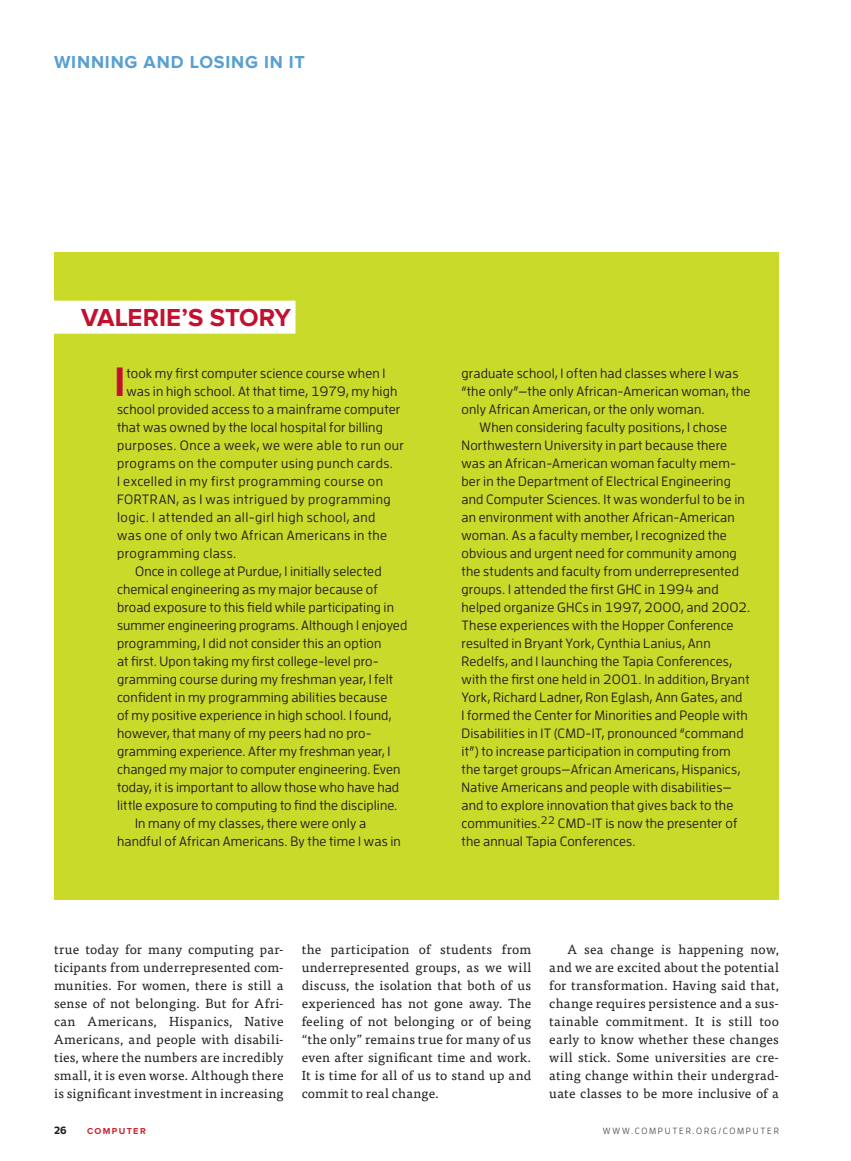
<style>
.page{position:relative;width:851px;height:1161px;background:#fff}
.page>*{position:absolute;margin:0;border:0;box-sizing:border-box;transform-origin:0 0}
.t1{font:700 42.75px "Proxima Nova Cond";color:#c3102e}
.t2{font:700 25.5px "Proxima Nova";color:#c3102e}
.t3{font:700 18px "Proxima Nova";letter-spacing:.045em;color:#58a0d2}
.t4{font:500 13.5px "Enzo OT";letter-spacing:.01em;color:#231f20}
.t5{font:500 13.5px "Enzo OT";letter-spacing:.03em;color:#231f20}
.t6{font:500 13.5px "Enzo OT";letter-spacing:.035em;color:#231f20}
.t7{font:13.2px/18px "Tisa Pro";letter-spacing:.015em;color:#231f20;text-align:justify}
.t8{font:700 10.5px "Enzo OT";color:#231f20}
.t9{font:500 9px "Enzo OT";letter-spacing:.19em;color:#57585a}
.t10{font:700 9px "Proxima Nova";letter-spacing:.145em;color:#d1232a}
</style>
<div class="page">
<div style="left:54px;top:252px;width:724px;height:648px;background:#c9da2b"></div>
<div style="left:51px;top:301px;width:244px;height:33px;background:#fff"></div>
<h3 class="t3" style="left:54px;top:52px;width:252px">WINNING AND LOSING IN IT</h3>
<h2 class="t2" style="left:81px;top:303px;width:211px">VALERIE’S STORY</h2>
<h1 class="t1" style="left:114px;top:350px;width:12px">I</h1>
<p class="t4" style="left:126px;top:365px;width:260px">took my first computer science course when I</p>
<p class="t4" style="left:126px;top:383px;width:272px">was in high school. At that time, 1979, my high</p>
<p class="t4" style="left:117px;top:401px;width:285px">school provided access to a mainframe computer</p>
<p class="t4" style="left:117px;top:419px;width:267px">that was owned by the local hospital for billing</p>
<p class="t5" style="left:117px;top:437px;width:288px">purposes. Once a week, we were able to run our</p>
<p class="t6" style="left:117px;top:455px;width:277px">programs on the computer using punch cards.</p>
<p class="t5" style="left:117px;top:473px;width:267px">I excelled in my first programming course on</p>
<p class="t6" style="left:117px;top:491px;width:275px">FORTRAN, as I was intrigued by programming</p>
<p class="t5" style="left:117px;top:509px;width:260px">logic. I attended an all-girl high school, and</p>
<p class="t6" style="left:117px;top:527px;width:272px">was one of only two African Americans in the</p>
<p class="t5" style="left:117px;top:545px;width:121px">programming class.</p>
<p class="t4" style="left:135px;top:563px;width:248px">Once in college at Purdue, I initially selected</p>
<p class="t4" style="left:117px;top:581px;width:262px">chemical engineering as my major because of</p>
<p class="t4" style="left:117px;top:599px;width:278px">broad exposure to this field while participating in</p>
<p class="t4" style="left:117px;top:617px;width:292px">summer engineering programs. Although I enjoyed</p>
<p class="t4" style="left:117px;top:635px;width:266px">programming, I did not consider this an option</p>
<p class="t4" style="left:117px;top:653px;width:263px">at first. Upon taking my first college-level pro-</p>
<p class="t4" style="left:117px;top:671px;width:277px">gramming course during my freshman year, I felt</p>
<p class="t4" style="left:117px;top:689px;width:272px">confident in my programming abilities because</p>
<p class="t4" style="left:117px;top:707px;width:276px">of my positive experience in high school. I found,</p>
<p class="t4" style="left:117px;top:725px;width:256px">however, that many of my peers had no pro-</p>
<p class="t4" style="left:117px;top:743px;width:275px">gramming experience. After my freshman year, I</p>
<p class="t4" style="left:117px;top:761px;width:285px">changed my major to computer engineering. Even</p>
<p class="t4" style="left:117px;top:779px;width:283px">today, it is important to allow those who have had</p>
<p class="t4" style="left:117px;top:797px;width:282px">little exposure to computing to find the discipline.</p>
<p class="t4" style="left:135px;top:815px;width:232px">In many of my classes, there were only a</p>
<p class="t4" style="left:117px;top:833px;width:285px">handful of African Americans. By the time I was in</p>
<p class="t4" style="left:461px;top:365px;width:278px">graduate school, I often had classes where I was</p>
<p class="t4" style="left:461px;top:383px;width:290px">“the only”—the only African-American woman, the</p>
<p class="t4" style="left:461px;top:401px;width:245px">only African American, or the only woman.</p>
<p class="t4" style="left:479px;top:419px;width:249px">When considering faculty positions, I chose</p>
<p class="t4" style="left:461px;top:437px;width:267px">Northwestern University in part because there</p>
<p class="t4" style="left:461px;top:455px;width:276px">was an African-American woman faculty mem-</p>
<p class="t4" style="left:461px;top:473px;width:271px">ber in the Department of Electrical Engineering</p>
<p class="t4" style="left:461px;top:491px;width:285px">and Computer Sciences. It was wonderful to be in</p>
<p class="t4" style="left:461px;top:509px;width:275px">an environment with another African-American</p>
<p class="t4" style="left:461px;top:527px;width:267px">woman. As a faculty member, I recognized the</p>
<p class="t4" style="left:461px;top:545px;width:277px">obvious and urgent need for community among</p>
<p class="t4" style="left:461px;top:563px;width:279px">the students and faculty from underrepresented</p>
<p class="t4" style="left:461px;top:581px;width:258px">groups. I attended the first GHC in 1994 and</p>
<p class="t4" style="left:461px;top:599px;width:290px">helped organize GHCs in 1997, 2000, and 2002.</p>
<p class="t4" style="left:461px;top:617px;width:273px">These experiences with the Hopper Conference</p>
<p class="t4" style="left:461px;top:635px;width:251px">resulted in Bryant York, Cynthia Lanius, Ann</p>
<p class="t4" style="left:461px;top:653px;width:272px">Redelfs, and I launching the Tapia Conferences,</p>
<p class="t4" style="left:461px;top:671px;width:289px">with the first one held in 2001. In addition, Bryant</p>
<p class="t4" style="left:461px;top:689px;width:282px">York, Richard Ladner, Ron Eglash, Ann Gates, and</p>
<p class="t4" style="left:461px;top:707px;width:288px">I formed the Center for Minorities and People with</p>
<p class="t4" style="left:461px;top:725px;width:284px">Disabilities in IT (CMD-IT, pronounced “command</p>
<p class="t4" style="left:461px;top:743px;width:270px">it”) to increase participation in computing from</p>
<p class="t4" style="left:461px;top:761px;width:280px">the target groups—African Americans, Hispanics,</p>
<p class="t4" style="left:461px;top:779px;width:272px">Native Americans and people with disabilities—</p>
<p class="t4" style="left:461px;top:797px;width:273px">and to explore innovation that gives back to the</p>
<p class="t4" style="left:461px;top:815px;width:277px">communities.<sup>22</sup> CMD-IT is now the presenter of</p>
<p class="t4" style="left:461px;top:833px;width:175px">the annual Tapia Conferences.</p>
<p class="t7" style="left:54px;top:940px;width:231px">true today for many computing par&shy;ticipants from underrepresented com&shy;munities. For women, there is still a sense of not belonging. But for Afri&shy;can Americans, Hispanics, Native Americans, and people with disabili&shy;ties, where the numbers are incredibly small, it is even worse. Although there is significant investment in increasing</p>
<p class="t7" style="left:301px;top:940px;width:231px">the participation of students from underrepresented groups, as we will discuss, the isolation that both of us experienced has not gone away. The feeling of not belonging or of being “the only” remains true for many of us even after significant time and work.<br>It is time for all of us to stand up and commit to real change.</p>
<p class="t7" style="left:549px;top:940px;width:231px;text-indent:18px">A sea change is happening now, and we are excited about the potential for transformation. Having said that, change requires persistence and a sus&shy;tainable commitment. It is still too early to know whether these changes will stick. Some universities are cre&shy;ating change within their undergrad&shy;uate classes to be more inclusive of a</p>
<p class="t8" style="left:54px;top:1124px;width:14px">26</p>
<p class="t10" style="left:87px;top:1126px;width:60px">COMPUTER</p>
<p class="t9" style="left:603px;top:1126px;width:177px">WWW.COMPUTER.ORG/COMPUTER</p>
</div>
